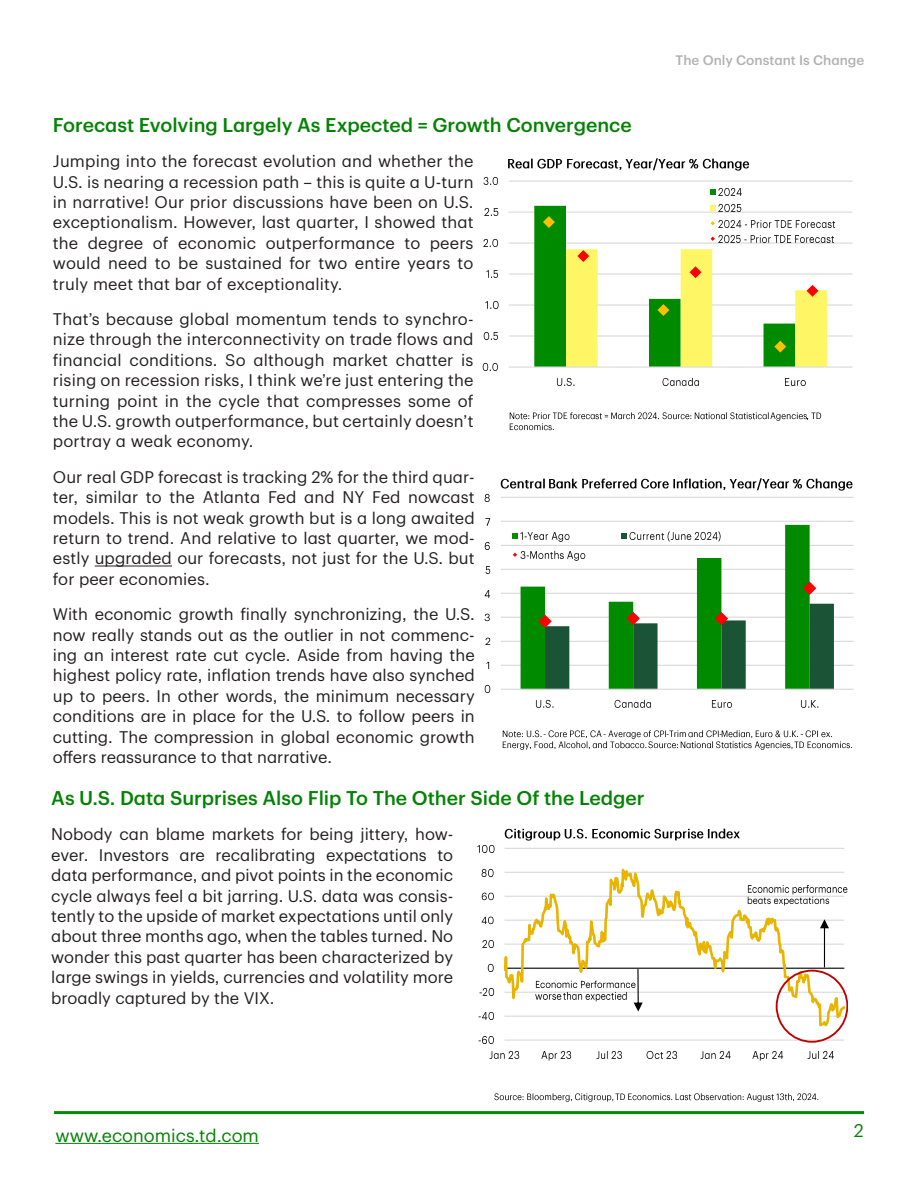
<style>
.page{position:relative;width:918px;height:1188px;background:#fff}
.page>*{position:absolute;margin:0;border:0;box-sizing:border-box;transform-origin:0 0}
.Subtitle{font:500 19.5px "TD Graphik";color:#038203}
.t1{font:18px "TD Graphik";color:#038203}
.Paragraph{font:16.5px/20.4px "TD Graphik";letter-spacing:.005em;color:#231f20;text-align:justify}
.t2{font:500 13.5px "TD Graphik";color:#b2b2b2}
</style>
<div class="page">
<hr style="left:55px;top:1143px;width:204px;height:1px;background:#038203">
<hr style="left:54px;top:1111px;width:810px;height:3px;background:#008a00">
<hr style="left:95px;top:566px;width:77px;height:1px;background:#231f20">
<hr style="left:509px;top:335px;width:343px;height:2px;background:#d9d9d9">
<hr style="left:509px;top:304px;width:343px;height:2px;background:#d9d9d9">
<hr style="left:509px;top:273px;width:343px;height:2px;background:#d9d9d9">
<hr style="left:509px;top:243px;width:343px;height:1px;background:#d9d9d9">
<hr style="left:509px;top:212px;width:343px;height:1px;background:#d9d9d9">
<hr style="left:509px;top:181px;width:343px;height:1px;background:#d9d9d9">
<hr style="left:509px;top:366px;width:343px;height:2px;background:#d9d9d9">
<img style="left:483px;top:362px;width:15px;height:9px">
<img style="left:483px;top:331px;width:15px;height:9px">
<img style="left:485px;top:300px;width:14px;height:9px">
<img style="left:486px;top:270px;width:12px;height:8px">
<img style="left:484px;top:238px;width:14px;height:9px">
<img style="left:485px;top:208px;width:14px;height:8px">
<img style="left:483px;top:176px;width:16px;height:9px">
<img style="left:557px;top:377px;width:18px;height:9px">
<img style="left:662px;top:377px;width:37px;height:9px">
<img style="left:785px;top:378px;width:21px;height:8px">
<svg style="left:710px;top:189px;width:6px;height:6px"></svg>
<img style="left:718px;top:187px;width:24px;height:9px">
<img style="left:719px;top:203px;width:22px;height:2px">
<img style="left:827px;top:221px;width:9px;height:7px">
<svg style="left:534px;top:205px;width:293px;height:162px"></svg>
<img style="left:718px;top:232px;width:121px;height:13px">
<img style="left:509px;top:412px;width:183px;height:8px">
<img style="left:694px;top:412px;width:128px;height:9px">
<svg style="left:807px;top:412px;width:6px;height:9px"></svg>
<img style="left:509px;top:423px;width:45px;height:8px">
<img style="left:508px;top:158px;width:242px;height:13px">
<hr style="left:501px;top:665px;width:353px;height:1px;background:#d9d9d9">
<hr style="left:501px;top:641px;width:353px;height:1px;background:#d9d9d9">
<hr style="left:501px;top:617px;width:353px;height:1px;background:#d9d9d9">
<hr style="left:501px;top:593px;width:353px;height:1px;background:#d9d9d9">
<hr style="left:501px;top:569px;width:353px;height:1px;background:#d9d9d9">
<hr style="left:501px;top:545px;width:353px;height:1px;background:#d9d9d9">
<hr style="left:501px;top:521px;width:353px;height:1px;background:#d9d9d9">
<hr style="left:501px;top:497px;width:353px;height:1px;background:#d9d9d9">
<svg style="left:521px;top:525px;width:289px;height:164px"></svg>
<hr style="left:501px;top:689px;width:353px;height:1px;background:#d9d9d9">
<svg style="left:538px;top:604px;width:296px;height:85px"></svg>
<svg style="left:803px;top:582px;width:13px;height:13px"></svg>
<svg style="left:484px;top:684px;width:7px;height:9px"></svg>
<svg style="left:487px;top:661px;width:3px;height:8px"></svg>
<svg style="left:485px;top:637px;width:6px;height:8px"></svg>
<svg style="left:485px;top:613px;width:5px;height:9px"></svg>
<svg style="left:485px;top:590px;width:6px;height:8px"></svg>
<svg style="left:485px;top:566px;width:6px;height:8px"></svg>
<svg style="left:485px;top:541px;width:5px;height:9px"></svg>
<svg style="left:486px;top:518px;width:5px;height:8px"></svg>
<svg style="left:485px;top:493px;width:5px;height:9px"></svg>
<img style="left:536px;top:699px;width:18px;height:9px">
<img style="left:615px;top:699px;width:36px;height:9px">
<img style="left:711px;top:700px;width:21px;height:8px">
<img style="left:800px;top:700px;width:19px;height:8px">
<svg style="left:512px;top:533px;width:6px;height:6px"></svg>
<img style="left:520px;top:528px;width:55px;height:13px">
<svg style="left:622px;top:533px;width:5px;height:6px"></svg>
<img style="left:630px;top:528px;width:96px;height:13px">
<svg style="left:513px;top:553px;width:4px;height:4px"></svg>
<img style="left:520px;top:548px;width:70px;height:13px">
<img style="left:503px;top:730px;width:39px;height:8px">
<img style="left:549px;top:730px;width:117px;height:8px">
<svg style="left:603px;top:730px;width:6px;height:8px"></svg>
<img style="left:669px;top:730px;width:20px;height:7px">
<img style="left:689px;top:730px;width:30px;height:8px">
<img style="left:722px;top:730px;width:111px;height:8px">
<svg style="left:801px;top:730px;width:5px;height:8px"></svg>
<img style="left:503px;top:738px;width:144px;height:11px">
<img style="left:648px;top:738px;width:145px;height:11px">
<img style="left:794px;top:741px;width:58px;height:8px">
<img style="left:500px;top:478px;width:45px;height:11px">
<img style="left:549px;top:478px;width:304px;height:12px">
<hr style="left:505px;top:848px;width:339px;height:1px;background:#d9d9d9">
<svg style="left:504px;top:868px;width:341px;height:173px"></svg>
<img style="left:478px;top:1035px;width:16px;height:9px">
<img style="left:478px;top:1011px;width:16px;height:9px">
<img style="left:479px;top:987px;width:16px;height:9px">
<svg style="left:488px;top:963px;width:6px;height:9px"></svg>
<img style="left:482px;top:939px;width:12px;height:9px">
<img style="left:482px;top:916px;width:12px;height:9px">
<img style="left:482px;top:892px;width:12px;height:9px">
<img style="left:482px;top:868px;width:12px;height:9px">
<img style="left:477px;top:844px;width:18px;height:9px">
<img style="left:490px;top:1051px;width:30px;height:8px">
<img style="left:542px;top:1051px;width:30px;height:9px">
<img style="left:596px;top:1050px;width:26px;height:9px">
<img style="left:647px;top:1050px;width:31px;height:9px">
<img style="left:700px;top:1051px;width:31px;height:8px">
<img style="left:753px;top:1050px;width:31px;height:10px">
<img style="left:807px;top:1050px;width:27px;height:9px">
<img style="left:504px;top:828px;width:236px;height:13px">
<img style="left:494px;top:1093px;width:120px;height:9px">
<img style="left:615px;top:1093px;width:204px;height:9px">
<div style="left:776px;top:970px;width:71px;height:73px;border:2px solid #c00000;border-radius:50%"></div>
<svg style="left:820px;top:919px;width:9px;height:48px"></svg>
<svg style="left:634px;top:969px;width:9px;height:43px"></svg>
<img style="left:536px;top:977px;width:107px;height:12px">
<img style="left:536px;top:989px;width:28px;height:12px">
<img style="left:564px;top:989px;width:68px;height:12px">
<img style="left:748px;top:882px;width:99px;height:12px">
<img style="left:748px;top:894px;width:85px;height:12px">
<p class="Subtitle" style="left:53px;top:110px;width:580px">Forecast Evolving Largely As Expected = Growth Convergence</p>
<p class="Paragraph" style="left:53px;top:150px;width:422px">Jumping into the forecast evolution and whether the U.S. is nearing a recession path – this is quite a U-turn in narrative! Our prior discussions have been on U.S. exceptionalism. However, last quarter, I showed that the degree of economic outperformance to peers would need to be sustained for two entire years to truly meet that bar of exceptionality.</p>
<p class="Paragraph" style="left:53px;top:307px;width:422px">That’s because global momentum tends to synchro&shy;nize through the interconnectivity on trade flows and financial conditions. So although market chatter is rising on recession risks, I think we’re just entering the turning point in the cycle that compresses some of the U.S. growth outperformance, but certainly doesn’t portray a weak economy.</p>
<p class="Paragraph" style="left:53px;top:465px;width:423px">Our real GDP forecast is tracking 2% for the third quar&shy;ter, similar to the Atlanta Fed and NY Fed nowcast models. This is not weak growth but is a long awaited return to trend. And relative to last quarter, we mod&shy;estly upgraded our forecasts, not just for the U.S. but for peer economies.</p>
<p class="Paragraph" style="left:53px;top:603px;width:423px">With economic growth finally synchronizing, the U.S. now really stands out as the outlier in not commenc&shy;ing an interest rate cut cycle. Aside from having the highest policy rate, inflation trends have also synched up to peers. In other words, the minimum necessary conditions are in place for the U.S. to follow peers in cutting. The compression in global economic growth offers reassurance to that narrative.</p>
<p class="Subtitle" style="left:51px;top:783px;width:595px">As U.S. Data Surprises Also Flip To The Other Side Of the Ledger</p>
<p class="Paragraph" style="left:51px;top:823px;width:403px">Nobody can blame markets for being jittery, how&shy;ever. Investors are recalibrating expectations to data performance, and pivot points in the economic cycle always feel a bit jarring. U.S. data was consis&shy;tently to the upside of market expectations until only about three months ago, when the tables turned. No wonder this past quarter has been characterized by large swings in yields, currencies and volatility more broadly captured by the VIX.</p>
<p class="t2" style="left:676px;top:50px;width:190px">The Only Constant Is Change</p>
<p class="t1" style="left:55px;top:1122px;width:205px">www.economics.td.com</p>
<p class="t1" style="left:854px;top:1117px;width:11px">2</p>
</div>
